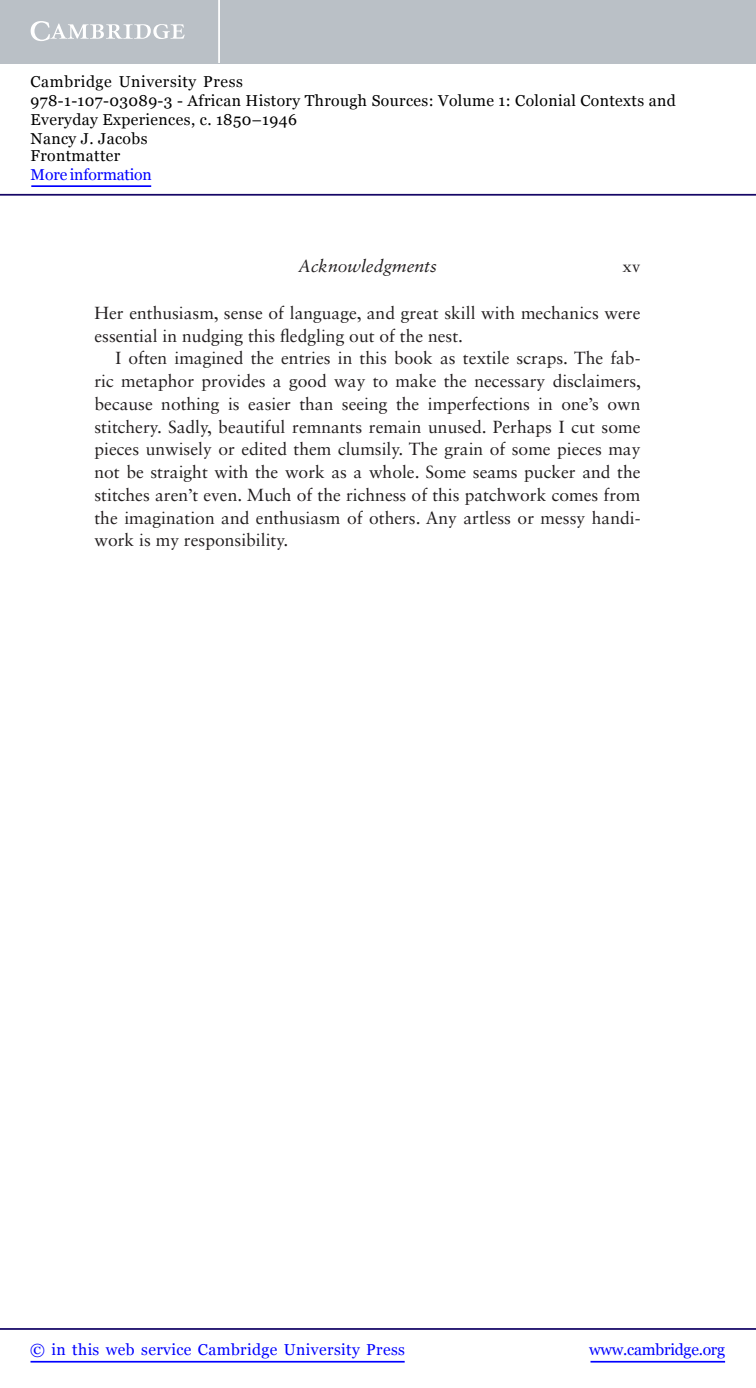
<style>
.page{position:relative;width:756px;height:1388px;background:#fff}
.page>*{position:absolute;margin:0;border:0;box-sizing:border-box;transform-origin:0 0}
.t1{font:17.5px/22.8px "Sabon LT Std";color:#231f20}
.t2{font:italic 17.5px "Sabon LT Std";color:#231f20}
.t3{font:16.62px "Sabon LT Std";color:#231f20}
.t4{font:15.75px/18.6px "Georgia";letter-spacing:.025em;color:#000}
.t5{font:15.75px "Georgia";letter-spacing:.025em;color:#00f}
.t6{font:15.75px "Georgia";letter-spacing:-.015em;color:#00f}
.t7{font:15.75px "Georgia";letter-spacing:-.01em;color:#00f}
</style>
<div class="page">
<hr style="left:591px;top:1361px;width:134px;height:1px;background:#00f">
<hr style="left:0;top:1328px;width:756px;height:2px;background:#150666">
<hr style="left:31px;top:1361px;width:374px;height:1px;background:#00f">
<div style="left:0;top:0;width:756px;height:63px;background:#bac0c6"></div>
<svg style="left:31px;top:21px;width:154px;height:20px"></svg>
<hr style="left:218px;top:0;width:2px;height:63px;background:#fff">
<hr style="left:0;top:194px;width:756px;height:2px;background:#150666">
<hr style="left:31px;top:185px;width:120px;height:2px;background:#00f">
<p class="t4" style="left:31px;top:73px;width:647px">Cambridge University Press<br>978-1-107-03089-3 - African History Through Sources: Volume 1: Colonial Contexts and Everyday Experiences, c. 1850–1946<br>Nancy J. Jacobs<br>Frontmatter</p>
<p class="t7" style="left:31px;top:165px;width:123px">More information</p>
<p class="t2" style="left:298px;top:259px;width:140px">Acknowledgments</p>
<p class="t3" style="left:623px;top:259px;width:19px">xv</p>
<p class="t1" style="left:94px;top:303px;width:547px">Her enthusiasm, sense of language, and great skill with mechanics were essential in nudging this fledgling out of the nest.</p>
<p class="t1" style="left:94px;top:348px;width:548px;text-align:justify;text-indent:21px">I often imagined the entries in this book as textile scraps. The fab&shy;ric metaphor provides a good way to make the necessary disclaimers, because nothing is easier than seeing the imperfections in one’s own stitchery. Sadly, beautiful remnants remain unused. Perhaps I cut some pieces unwisely or edited them clumsily. The grain of some pieces may not be straight with the work as a whole. Some seams pucker and the stitches aren’t even. Much of the richness of this patchwork comes from the imagination and enthusiasm of others. Any artless or messy handi&shy;work is my responsibility.</p>
<p class="t5" style="left:30px;top:1339px;width:376px">© in this web service Cambridge University Press</p>
<p class="t6" style="left:589px;top:1339px;width:137px">www.cambridge.org</p>
</div>
